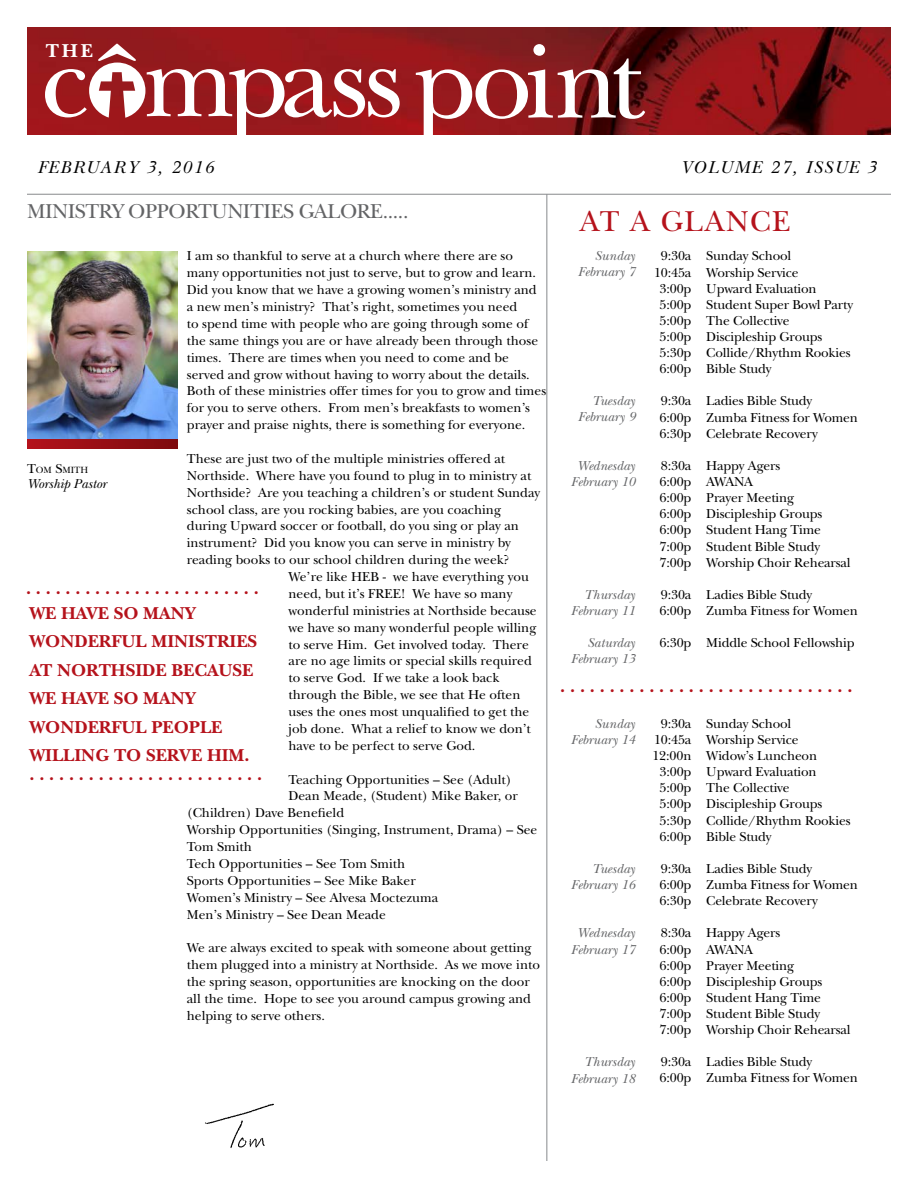
<style>
.page{position:relative;width:918px;height:1188px;background:#fff}
.page>*{position:absolute;margin:0;border:0;box-sizing:border-box;transform-origin:0 0}
.t1{font:30px "New Baskerville";letter-spacing:.05em;color:#b5121b}
.t2{font:21px "New Baskerville";letter-spacing:-.02em;color:#636466}
.t3{font:700 19.5px "New Baskerville";color:#fff}
.t4{font:700 18px/28.5px "New Baskerville";color:#b5121b}
.t5{font:italic 18px "New Baskerville";letter-spacing:.1em;color:#000}
.t6{font:13.5px/16px "New Baskerville";color:#000}
.t7{font:italic 13.5px/16px "New Baskerville";color:#636466;text-align:right}
.t8{font:italic 13.5px "New Baskerville";color:#000}
.t9{font:9.45px "New Baskerville";color:#000}
.s1{font-size:13.5px}
</style>
<div class="page">
<img style="left:27px;top:27px;width:864px;height:108px">
<hr style="left:27px;top:194px;width:864px;height:1px;background:#87898c">
<hr style="left:546px;top:194px;width:1px;height:967px;background:#87898c">
<svg style="left:416px;top:44px;width:229px;height:91px"></svg>
<svg style="left:45px;top:44px;width:355px;height:91px"></svg>
<svg style="left:27px;top:439px;width:150px;height:10px"></svg>
<img style="left:27px;top:252px;width:150px;height:187px">
<img style="left:205px;top:1103px;width:69px;height:45px">
<h3 class="t3" style="left:46px;top:39px;width:49px">THE</h3>
<h3 class="t5" style="left:38px;top:157px;width:177px">FEBRUARY 3, 2016</h3>
<h3 class="t5" style="left:681px;top:157px;width:197px">VOLUME 27, ISSUE 3</h3>
<h2 class="t2" style="left:27px;top:199px;width:383px">MINISTRY OPPORTUNITIES GALORE.....</h2>
<p class="t7" style="left:578px;top:248px;width:58px">Sunday<br>February 7</p>
<h1 class="t1" style="left:580px;top:204px;width:212px">AT A GLANCE</h1>
<p class="t6" style="left:187px;top:248px;width:361px;line-height:16.8px">I am so thankful to serve at a church where there are so many opportunities not just to serve, but to grow and learn.<br>Did you know that we have a growing women’s ministry and a new men’s ministry? That’s right, sometimes you need<br>to spend time with people who are going through some of the same things you are or have already been through those times. There are times when you need to come and be served and grow without having to worry about the details.<br>Both of these ministries offer times for you to grow and times for you to serve others. From men’s breakfasts to women’s prayer and praise nights, there is something for everyone.</p>
<p class="t6" style="left:187px;top:451px;width:320px">These are just two of the multiple ministries offered at</p>
<p class="t6" style="left:187px;top:467px;width:346px">Northside. Where have you found to plug in to ministry at</p>
<p class="t6" style="left:187px;top:484px;width:355px">Northside? Are you teaching a children’s or student Sunday</p>
<p class="t6" style="left:187px;top:501px;width:316px">school class, are you rocking babies, are you coaching</p>
<p class="t6" style="left:187px;top:518px;width:334px">during Upward soccer or football, do you sing or play an</p>
<p class="t6" style="left:187px;top:535px;width:326px">instrument? Did you know you can serve in ministry by</p>
<p class="t6" style="left:187px;top:552px;width:324px">reading books to our school children during the week?</p>
<p class="t6" style="left:289px;top:569px;width:242px">We’re like HEB - we have everything you</p>
<p class="t6" style="left:289px;top:586px;width:225px">need, but it’s FREE! We have so many</p>
<p class="t6" style="left:289px;top:602px;width:250px">wonderful ministries at Northside because</p>
<p class="t6" style="left:289px;top:619px;width:249px">we have so many wonderful people willing</p>
<p class="t6" style="left:289px;top:636px;width:242px">to serve Him. Get involved today. There</p>
<p class="t6" style="left:289px;top:653px;width:245px">are no age limits or special skills required</p>
<p class="t6" style="left:289px;top:670px;width:212px">to serve God. If we take a look back</p>
<p class="t6" style="left:289px;top:687px;width:233px">through the Bible, we see that He often</p>
<p class="t6" style="left:289px;top:704px;width:242px">uses the ones most unqualified to get the</p>
<p class="t6" style="left:289px;top:721px;width:244px">job done. What a relief to know we don’t</p>
<p class="t6" style="left:289px;top:737px;width:188px">have to be perfect to serve God.</p>
<p class="t6" style="left:289px;top:771px;width:225px">Teaching Opportunities – See (Adult)</p>
<p class="t6" style="left:289px;top:788px;width:231px">Dean Meade, (Student) Mike Baker, or</p>
<p class="t6" style="left:187px;top:805px;width:159px">(Children) Dave Benefield</p>
<p class="t6" style="left:187px;top:822px;width:352px">Worship Opportunities (Singing, Instrument, Drama) – See</p>
<p class="t6" style="left:187px;top:839px;width:67px">Tom Smith</p>
<p class="t6" style="left:187px;top:856px;width:220px">Tech Opportunities – See Tom Smith</p>
<p class="t6" style="left:187px;top:872px;width:230px">Sports Opportunities – See Mike Baker</p>
<p class="t6" style="left:187px;top:889px;width:253px">Women’s Ministry – See Alvesa Moctezuma</p>
<p class="t6" style="left:187px;top:906px;width:200px">Men’s Ministry – See Dean Meade</p>
<p class="t6" style="left:187px;top:940px;width:355px;line-height:16.8px">We are always excited to speak with someone about getting them plugged into a ministry at Northside. As we move into the spring season, opportunities are knocking on the door all the time. Hope to see you around campus growing and helping to serve others.</p>
<p class="t6" style="left:661px;top:248px;width:132px">9:30a Sunday School</p>
<p class="t6" style="left:654px;top:264px;width:146px">10:45a Worship Service</p>
<p class="t6" style="left:660px;top:280px;width:159px">3:00p Upward Evaluation</p>
<p class="t6" style="left:660px;top:296px;width:195px">5:00p Student Super Bowl Party</p>
<p class="t6" style="left:660px;top:313px;width:132px">5:00p The Collective</p>
<p class="t6" style="left:660px;top:329px;width:164px">5:00p Discipleship Groups</p>
<p class="t6" style="left:660px;top:345px;width:193px">5:30p Collide/Rhythm Rookies</p>
<p class="t6" style="left:660px;top:361px;width:114px">6:00p Bible Study</p>
<p class="t6" style="left:660px;top:393px;width:200px">9:30a Ladies Bible Study<br>6:00p Zumba Fitness for Women<br>6:30p Celebrate Recovery</p>
<p class="t6" style="left:660px;top:458px;width:193px">8:30a Happy Agers<br>6:00p AWANA<br>6:00p Prayer Meeting<br>6:00p Discipleship Groups<br>6:00p Student Hang Time<br>7:00p Student Bible Study<br>7:00p Worship Choir Rehearsal</p>
<p class="t6" style="left:660px;top:587px;width:200px">9:30a Ladies Bible Study<br>6:00p Zumba Fitness for Women</p>
<p class="t6" style="left:660px;top:635px;width:197px">6:30p Middle School Fellowship</p>
<p class="t7" style="left:578px;top:393px;width:58px">Tuesday<br>February 9</p>
<p class="t7" style="left:571px;top:458px;width:65px;text-align:center">Wednesday<br>February 10</p>
<p class="t9" style="left:27px;top:464px;width:63px"><span class="s1">T</span>OM <span class="s1">S</span>MITH</p>
<p class="t8" style="left:27px;top:475px;width:81px">Worship Pastor</p>
<p class="t7" style="left:571px;top:587px;width:65px">Thursday<br>February 11</p>
<p class="t7" style="left:571px;top:635px;width:65px">Saturday<br>February 13</p>
<h3 class="t4" style="left:26px;top:574px;width:234px">. . . . . . . . . . . . . . . . . . . . . . . .</h3>
<h3 class="t4" style="left:29px;top:599px;width:229px">WE HAVE SO MANY<br>WONDERFUL MINISTRIES<br>AT NORTHSIDE BECAUSE<br>WE HAVE SO MANY<br>WONDERFUL PEOPLE<br>WILLING TO SERVE HIM.</h3>
<h3 class="t4" style="left:560px;top:672px;width:294px">. . . . . . . . . . . . . . . . . . . . . . . . . . . . . .</h3>
<p class="t6" style="left:661px;top:716px;width:132px">9:30a Sunday School</p>
<p class="t6" style="left:654px;top:732px;width:146px">10:45a Worship Service</p>
<p class="t6" style="left:652px;top:748px;width:166px">12:00n Widow’s Luncheon</p>
<p class="t6" style="left:660px;top:764px;width:159px">3:00p Upward Evaluation</p>
<p class="t6" style="left:660px;top:780px;width:132px">5:00p The Collective</p>
<p class="t6" style="left:660px;top:796px;width:164px">5:00p Discipleship Groups</p>
<p class="t6" style="left:660px;top:812px;width:193px">5:30p Collide/Rhythm Rookies</p>
<p class="t6" style="left:660px;top:828px;width:114px">6:00p Bible Study</p>
<p class="t6" style="left:660px;top:861px;width:200px">9:30a Ladies Bible Study<br>6:00p Zumba Fitness for Women<br>6:30p Celebrate Recovery</p>
<p class="t6" style="left:660px;top:925px;width:193px">8:30a Happy Agers<br>6:00p AWANA<br>6:00p Prayer Meeting<br>6:00p Discipleship Groups<br>6:00p Student Hang Time<br>7:00p Student Bible Study<br>7:00p Worship Choir Rehearsal</p>
<p class="t6" style="left:660px;top:1054px;width:200px">9:30a Ladies Bible Study<br>6:00p Zumba Fitness for Women</p>
<p class="t7" style="left:571px;top:716px;width:65px">Sunday<br>February 14</p>
<h3 class="t4" style="left:29px;top:760px;width:234px">. . . . . . . . . . . . . . . . . . . . . . . .</h3>
<p class="t7" style="left:571px;top:861px;width:65px">Tuesday<br>February 16</p>
<p class="t7" style="left:571px;top:925px;width:65px;text-align:center">Wednesday<br>February 17</p>
<p class="t7" style="left:571px;top:1054px;width:65px">Thursday<br>February 18</p>
</div>
